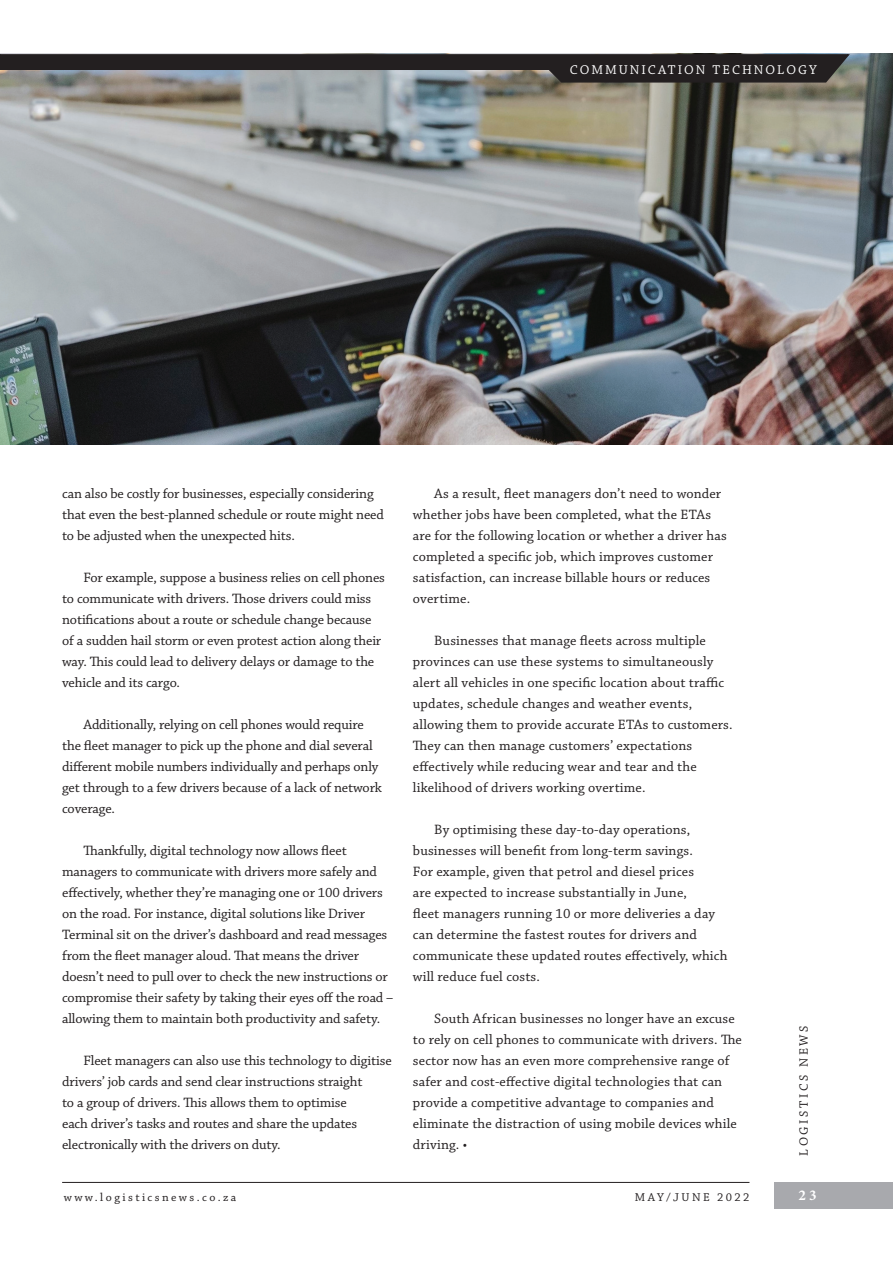
<style>
.page{position:relative;width:893px;height:1263px;background:#fff}
.page>*{position:absolute;margin:0;border:0;box-sizing:border-box;transform-origin:0 0}
.t1{font:700 15px "Minion Pro";color:#fff}
.t2{font:14.25px/21px "Chaparral Pro";letter-spacing:-.005em;color:#231f20}
.t3{font:13.5px "Chaparral Pro";letter-spacing:.15em;color:#fff}
.t4{font:12.75px "Chaparral Pro";letter-spacing:.2em;color:#231f20}
.t5{font:12px "Chaparral Pro";letter-spacing:.2em;color:#231f20}
</style>
<div class="page">
<img style="left:1px;top:54px;width:892px;height:391px">
<div style="left:774px;top:1182px;width:119px;height:27px;background:#a8a9ad"></div>
<hr style="left:62px;top:1182px;width:687px;height:1px;background:#231f20">
<svg style="left:0;top:53px;width:851px;height:30px;background:#4a494a"></svg>
<p class="t3" style="left:570px;top:62px;width:248px">COMMUNICATION TECHNOLOGY</p>
<p class="t2" style="left:62px;top:483px;width:323px">can also be costly for businesses, especially considering that even the best-planned schedule or route might need to be adjusted when the unexpected hits.</p>
<p class="t2" style="left:62px;top:567px;width:324px;text-indent:21px">For example, suppose a business relies on cell phones to communicate with drivers. Those drivers could miss notifications about a route or schedule change because of a sudden hail storm or even protest action along their way. This could lead to delivery delays or damage to the vehicle and its cargo.</p>
<p class="t2" style="left:62px;top:714px;width:321px;text-indent:21px">Additionally, relying on cell phones would require the fleet manager to pick up the phone and dial several different mobile numbers individually and perhaps only get through to a few drivers because of a lack of network coverage.</p>
<p class="t2" style="left:62px;top:840px;width:333px;text-indent:21px">Thankfully, digital technology now allows fleet managers to communicate with drivers more safely and effectively, whether they’re managing one or 100 drivers on the road. For instance, digital solutions like Driver Terminal sit on the driver’s dashboard and read messages from the fleet manager aloud. That means the driver doesn’t need to pull over to check the new instructions or compromise their safety by taking their eyes off the road – allowing them to maintain both productivity and safety.</p>
<p class="t2" style="left:62px;top:1050px;width:331px;text-indent:21px">Fleet managers can also use this technology to digitise drivers’ job cards and send clear instructions straight<br>to a group of drivers. This allows them to optimise<br>each driver’s tasks and routes and share the updates electronically with the drivers on duty.</p>
<p class="t2" style="left:413px;top:483px;width:315px;text-indent:21px">As a result, fleet managers don’t need to wonder whether jobs have been completed, what the ETAs are for the following location or whether a driver has completed a specific job, which improves customer satisfaction, can increase billable hours or reduces overtime.</p>
<p class="t2" style="left:413px;top:630px;width:321px;text-indent:21px">Businesses that manage fleets across multiple provinces can use these systems to simultaneously alert all vehicles in one specific location about traffic updates, schedule changes and weather events, allowing them to provide accurate ETAs to customers.<br>They can then manage customers’ expectations effectively while reducing wear and tear and the likelihood of drivers working overtime.</p>
<p class="t2" style="left:413px;top:820px;width:316px;text-indent:21px">By optimising these day-to-day operations, businesses will benefit from long-term savings.<br>For example, given that petrol and diesel prices<br>are expected to increase substantially in June,<br>fleet managers running 10 or more deliveries a day can determine the fastest routes for drivers and communicate these updated routes effectively, which will reduce fuel costs.</p>
<p class="t2" style="left:413px;top:1009px;width:330px;text-indent:21px">South African businesses no longer have an excuse to rely on cell phones to communicate with drivers. The sector now has an even more comprehensive range of safer and cost-effective digital technologies that can provide a competitive advantage to companies and eliminate the distraction of using mobile devices while driving. •</p>
<p class="t4" style="left:797px;top:1155px;width:131px;rotate:-90deg">LOGISTICS NEWS</p>
<p class="t5" style="left:64px;top:1190px;width:174px">www.logisticsnews.co.za</p>
<p class="t5" style="left:635px;top:1190px;width:116px">MAY/JUNE 2022</p>
<p class="t1" style="left:799px;top:1184px;width:20px">23</p>
</div>
